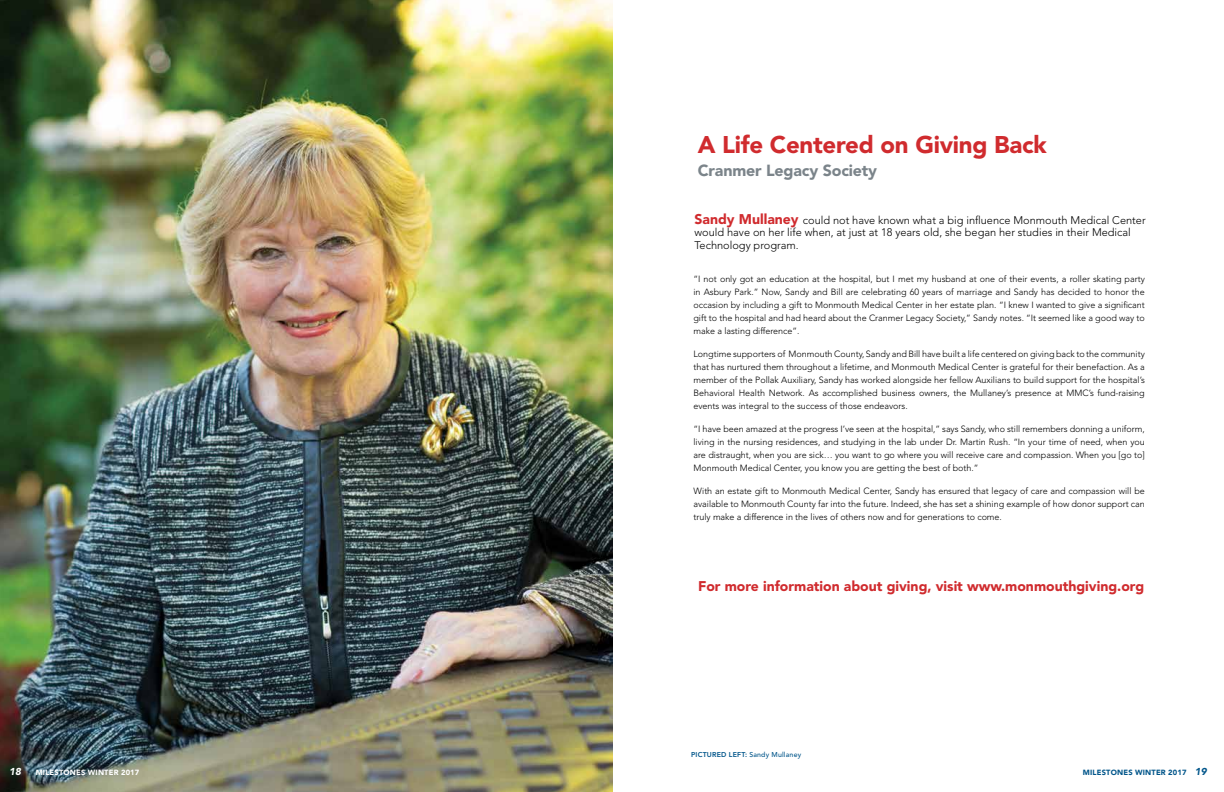
<style>
.page{position:relative;width:1224px;height:792px;background:#fff}
.page>*{position:absolute;margin:0;border:0;box-sizing:border-box;transform-origin:0 0}
.t1{font:900 24px "Avenir";letter-spacing:-.01em;color:#d02b2e}
.t2{font:900 16px "Avenir";letter-spacing:-.01em;color:#7b848a}
.t3{font:900 14px "Avenir";color:#d02b2e}
.t4{font:300 11px/12.5px "Avenir";color:#000}
.t5{font:italic 900 10px "Avenir";color:#fff}
.t6{font:300 9px/13px "Avenir";letter-spacing:-.005em;color:#000;text-align:justify}
.t7{font:900 7.5px "Avenir";letter-spacing:.025em;color:#00558a}
.t8{font:900 7.5px "Avenir";letter-spacing:.025em;color:#fff}
.t9{font:800 7px "Avenir";letter-spacing:.025em;color:#00558a}
.s1{font-weight:900;font-size:14px;color:#d02b2e}
.s2{font-weight:500}
.s3{font-style:italic;font-size:10px}
</style>
<div class="page">
<img style="left:0;top:0;width:612px;height:792px">
<h1 class="t1" style="left:698px;top:130px;width:351px">A Life Centered on Giving Back</h1>
<h2 class="t2" style="left:698px;top:161px;width:181px">Cranmer Legacy Society</h2>
<p class="t4" style="left:695px;top:214px;width:453px"><span class="s1">Sandy Mullaney</span> could not have known what a big influence Monmouth Medical Center would have on her life when, at just at 18 years old, she began her studies in their Medical<br>Technology program.</p>
<p class="t6" style="left:694px;top:272px;width:453px">“I not only got an education at the hospital, but I met my husband at one of their events, a roller skating party in Asbury Park.” Now, Sandy and Bill are celebrating 60 years of marriage and Sandy has decided to honor the occasion by including a gift to Monmouth Medical Center in her estate plan. “I knew I wanted to give a significant gift to the hospital and had heard about the Cranmer Legacy Society,” Sandy notes. “It seemed like a good way to make a lasting difference”.</p>
<p class="t6" style="left:694px;top:347px;width:453px">Longtime supporters of Monmouth County, Sandy and Bill have built a life centered on giving back to the community that has nurtured them throughout a lifetime, and Monmouth Medical Center is grateful for their benefaction. As a member of the Pollak Auxiliary, Sandy has worked alongside her fellow Auxilians to build support for the hospital’s Behavioral Health Network. As accomplished business owners, the Mullaney’s presence at MMC’s fund-raising events was integral to the success of those endeavors.</p>
<p class="t6" style="left:694px;top:422px;width:453px">“I have been amazed at the progress I’ve seen at the hospital,” says Sandy, who still remembers donning a uniform, living in the nursing residences, and studying in the lab under Dr. Martin Rush. “In your time of need, when you are distraught, when you are sick… you want to go where you will receive care and compassion. When you [go to] Monmouth Medical Center, you know you are getting the best of both.”</p>
<p class="t6" style="left:694px;top:484px;width:453px">With an estate gift to Monmouth Medical Center, Sandy has ensured that legacy of care and compassion will be available to Monmouth County far into the future. Indeed, she has set a shining example of how donor support can truly make a difference in the lives of others now and for generations to come.</p>
<h3 class="t3" style="left:698px;top:578px;width:448px">For more information about giving, visit www.monmouthgiving.org</h3>
<p class="t9" style="left:691px;top:750px;width:112px">PICTURED LEFT: <span class="s2">Sandy Mullaney</span></p>
<p class="t5" style="left:9px;top:766px;width:13px">18</p>
<p class="t8" style="left:36px;top:768px;width:105px">MILESTONES WINTER 2017</p>
<p class="t7" style="left:1083px;top:768px;width:125px">MILESTONES WINTER 2017 <span class="s3">19</span></p>
</div>
